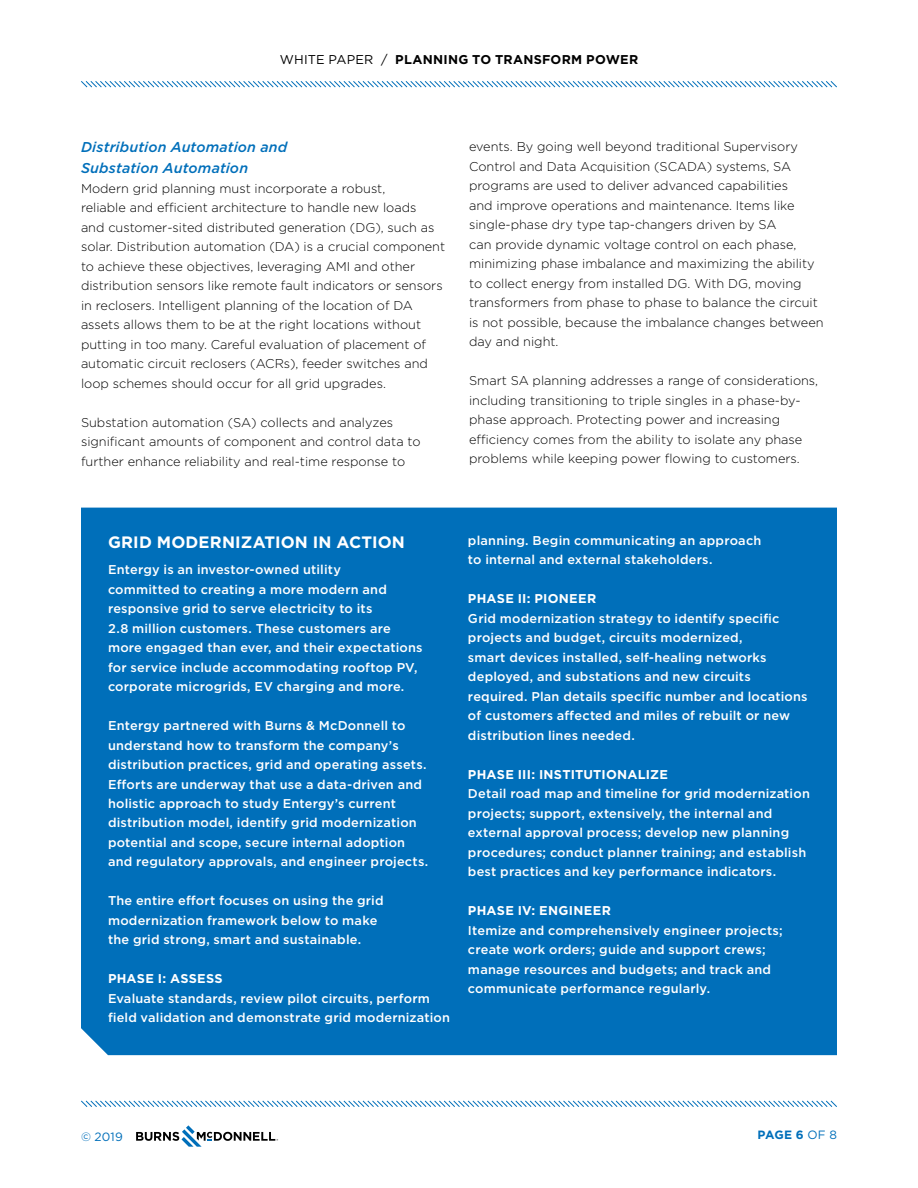
<style>
.page{position:relative;width:918px;height:1188px;background:#fff}
.page>*{position:absolute;margin:0;border:0;box-sizing:border-box;transform-origin:0 0}
.t1{font:700 16.5px "Gotham";letter-spacing:.01em;color:#fff}
.t2{font:italic 500 14.25px/21px "Gotham";letter-spacing:.005em;color:#006fba}
.t3{font:500 12.75px/19.5px "Gotham";letter-spacing:.015em;color:#fff}
.t4{font:300 12.75px/19.5px "Gotham";color:#000}
.t5{font:700 12.75px "Gotham";letter-spacing:.02em;color:#fff}
.t6{font:700 12.75px "Gotham";letter-spacing:.02em;color:#000}
.t7{font:700 12px "Gotham";color:#006fba}
.t8{font:12px "Gotham";color:#006fba}
.s1{font-weight:400}
</style>
<div class="page">
<svg style="left:81px;top:81px;width:756px;height:7px"></svg>
<svg style="left:81px;top:1100px;width:756px;height:7px"></svg>
<svg style="left:136px;top:1125px;width:142px;height:22px"></svg>
<div style="left:81px;top:508px;width:756px;height:547px;background:#006fba"></div>
<p class="t6" style="left:280px;top:51px;width:360px"><span class="s1">WHITE PAPER /</span> PLANNING TO TRANSFORM POWER</p>
<p class="t2" style="left:81px;top:137px;width:208px">Distribution Automation and<br>Substation Automation</p>
<p class="t4" style="left:81px;top:178px;width:366px">Modern grid planning must incorporate a robust,<br>reliable and efficient architecture to handle new loads<br>and customer-sited distributed generation (DG), such as solar. Distribution automation (DA) is a crucial component to achieve these objectives, leveraging AMI and other distribution sensors like remote fault indicators or sensors in reclosers. Intelligent planning of the location of DA assets allows them to be at the right locations without putting in too many. Careful evaluation of placement of automatic circuit reclosers (ACRs), feeder switches and loop schemes should occur for all grid upgrades.</p>
<p class="t4" style="left:81px;top:412px;width:341px">Substation automation (SA) collects and analyzes significant amounts of component and control data to further enhance reliability and real-time response to</p>
<p class="t4" style="left:469px;top:136px;width:356px">events. By going well beyond traditional Supervisory Control and Data Acquisition (SCADA) systems, SA programs are used to deliver advanced capabilities<br>and improve operations and maintenance. Items like single-phase dry type tap-changers driven by SA<br>can provide dynamic voltage control on each phase, minimizing phase imbalance and maximizing the ability to collect energy from installed DG. With DG, moving transformers from phase to phase to balance the circuit is not possible, because the imbalance changes between day and night.</p>
<p class="t4" style="left:469px;top:371px;width:351px">Smart SA planning addresses a range of considerations, including transitioning to triple singles in a phase-by&shy;phase approach. Protecting power and increasing efficiency comes from the ability to isolate any phase problems while keeping power flowing to customers.</p>
<p class="t1" style="left:108px;top:531px;width:298px">GRID MODERNIZATION IN ACTION</p>
<p class="t3" style="left:108px;top:560px;width:316px">Entergy is an investor-owned utility<br>committed to creating a more modern and responsive grid to serve electricity to its<br>2.8 million customers. These customers are more engaged than ever, and their expectations for service include accommodating rooftop PV, corporate microgrids, EV charging and more.</p>
<p class="t3" style="left:108px;top:716px;width:322px">Entergy partnered with Burns &amp; McDonnell to understand how to transform the company’s distribution practices, grid and operating assets.<br>Efforts are underway that use a data-driven and holistic approach to study Entergy’s current distribution model, identify grid modernization potential and scope, secure internal adoption and regulatory approvals, and engineer projects.</p>
<p class="t3" style="left:108px;top:891px;width:277px">The entire effort focuses on using the grid modernization framework below to make the grid strong, smart and sustainable.</p>
<p class="t5" style="left:108px;top:971px;width:116px">PHASE I: ASSESS</p>
<p class="t3" style="left:108px;top:989px;width:344px">Evaluate standards, review pilot circuits, perform field validation and demonstrate grid modernization</p>
<p class="t3" style="left:468px;top:530px;width:295px">planning. Begin communicating an approach to internal and external stakeholders.</p>
<p class="t5" style="left:468px;top:590px;width:130px">PHASE II: PIONEER</p>
<p class="t3" style="left:468px;top:608px;width:341px">Grid modernization strategy to identify specific projects and budget, circuits modernized,<br>smart devices installed, self-healing networks deployed, and substations and new circuits required. Plan details specific number and locations of customers affected and miles of rebuilt or new distribution lines needed.</p>
<p class="t5" style="left:468px;top:766px;width:202px">PHASE III: INSTITUTIONALIZE</p>
<p class="t3" style="left:468px;top:784px;width:343px">Detail road map and timeline for grid modernization projects; support, extensively, the internal and external approval process; develop new planning procedures; conduct planner training; and establish best practices and key performance indicators.</p>
<p class="t5" style="left:468px;top:902px;width:144px">PHASE IV: ENGINEER</p>
<p class="t3" style="left:468px;top:920px;width:316px">Itemize and comprehensively engineer projects; create work orders; guide and support crews; manage resources and budgets; and track and communicate performance regularly.</p>
<p class="t8" style="left:81px;top:1129px;width:44px">© 2019</p>
<p class="t7" style="left:758px;top:1127px;width:81px">PAGE 6 <span class="s1">OF 8</span></p>
</div>
